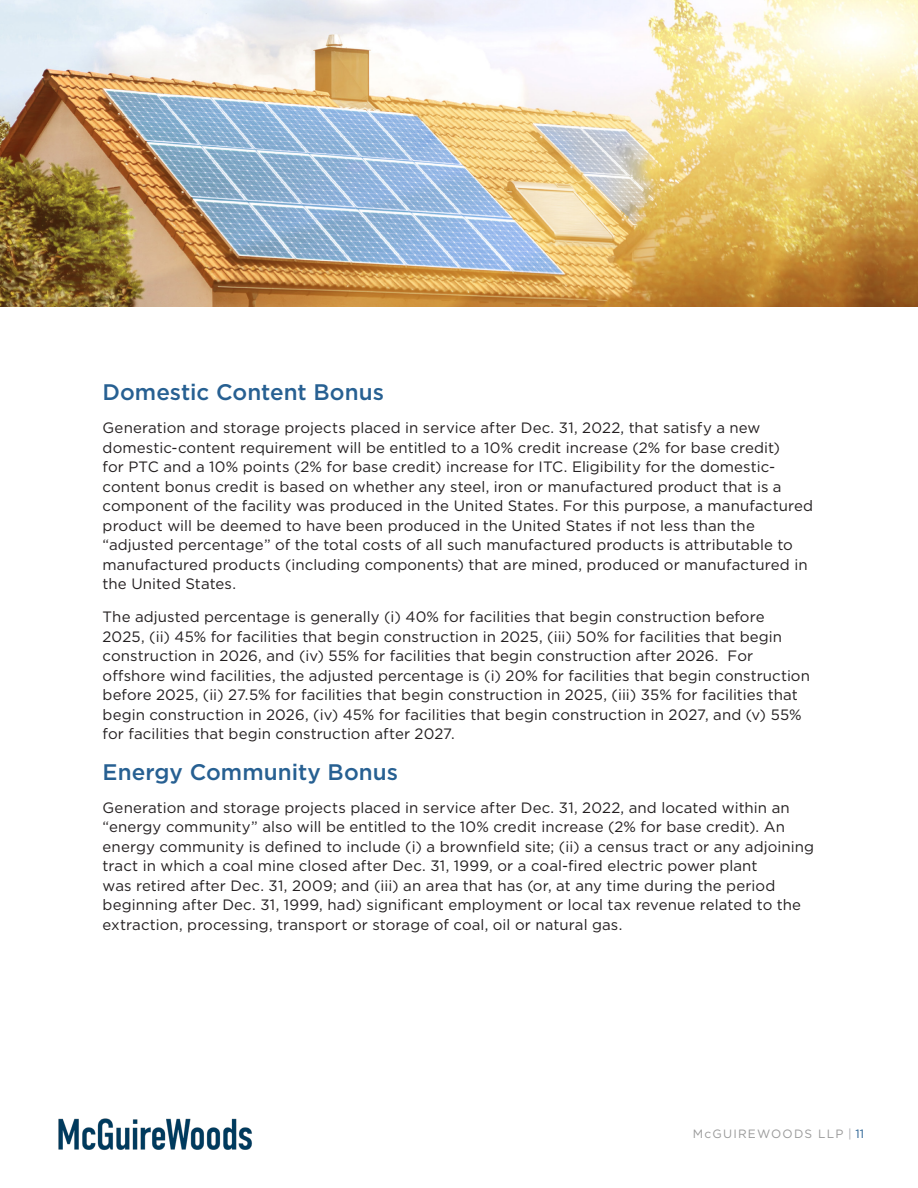
<style>
.page{position:relative;width:918px;height:1188px;background:#fff}
.page>*{position:absolute;margin:0;border:0;box-sizing:border-box;transform-origin:0 0}
.Body_Text{font:500 22.5px "Gotham";color:#276092}
.Body_Text-2{font:15px/19.5px "Gotham";letter-spacing:.005em;color:#231f20}
.t1{font:12px "Gotham";letter-spacing:.1em;color:#999}
.s1{color:#a8a9ad}
.s2{color:#276092}
</style>
<div class="page">
<img style="left:0;top:0;width:918px;height:307px">
<img style="left:58px;top:1118px;width:194px;height:32px">
<p class="Body_Text" style="left:103px;top:378px;width:283px">Domestic Content Bonus</p>
<p class="Body_Text-2" style="left:103px;top:418px;width:712px">Generation and storage projects placed in service after Dec. 31, 2022, that satisfy a new domestic-content requirement will be entitled to a 10% credit increase (2% for base credit)<br>for PTC and a 10% points (2% for base credit) increase for ITC. Eligibility for the domestic&shy;content bonus credit is based on whether any steel, iron or manufactured product that is a component of the facility was produced in the United States. For this purpose, a manufactured product will be deemed to have been produced in the United States if not less than the “adjusted percentage” of the total costs of all such manufactured products is attributable to manufactured products (including components) that are mined, produced or manufactured in the United States.</p>
<p class="Body_Text-2" style="left:103px;top:607px;width:709px">The adjusted percentage is generally (i) 40% for facilities that begin construction before 2025, (ii) 45% for facilities that begin construction in 2025, (iii) 50% for facilities that begin construction in 2026, and (iv) 55% for facilities that begin construction after 2026. For offshore wind facilities, the adjusted percentage is (i) 20% for facilities that begin construction before 2025, (ii) 27.5% for facilities that begin construction in 2025, (iii) 35% for facilities that begin construction in 2026, (iv) 45% for facilities that begin construction in 2027, and (v) 55% for facilities that begin construction after 2027.</p>
<p class="Body_Text" style="left:103px;top:757px;width:297px">Energy Community Bonus</p>
<p class="Body_Text-2" style="left:103px;top:797px;width:713px">Generation and storage projects placed in service after Dec. 31, 2022, and located within an “energy community” also will be entitled to the 10% credit increase (2% for base credit). An energy community is defined to include (i) a brownfield site; (ii) a census tract or any adjoining tract in which a coal mine closed after Dec. 31, 1999, or a coal-fired electric power plant<br>was retired after Dec. 31, 2009; and (iii) an area that has (or, at any time during the period beginning after Dec. 31, 1999, had) significant employment or local tax revenue related to the extraction, processing, transport or storage of coal, oil or natural gas.</p>
<p class="t1" style="left:693px;top:1126px;width:173px">McGUIREWOODS LLP <span class="s1">|</span> <span class="s2">11</span></p>
</div>
